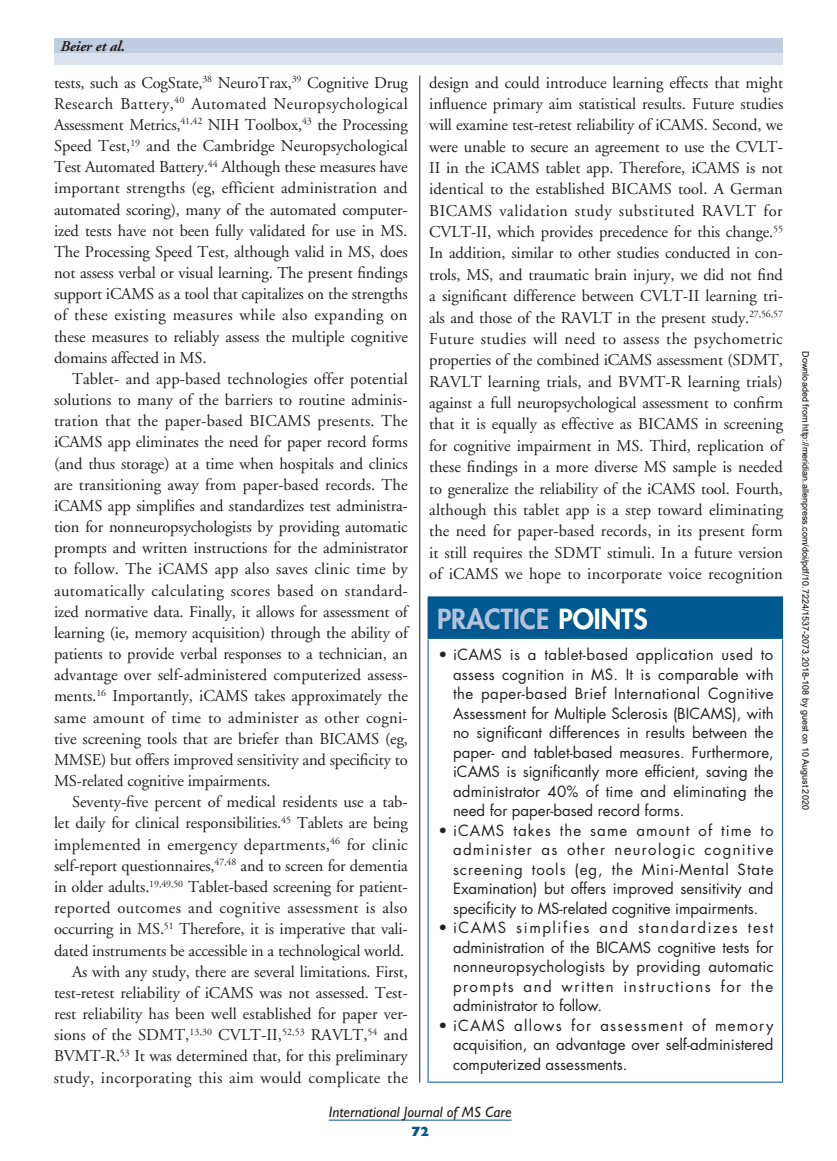
<style>
.page{position:relative;width:837px;height:1161px;background:#fff}
.page>*{position:absolute;margin:0;border:0;box-sizing:border-box;transform-origin:0 0}
.t1{font:800 27px "Futura";color:#b3c2da}
.Text{font:16.5px/21.1px "Adobe Garamond";letter-spacing:-.005em;color:#231f20;text-align:justify}
.Practice_Points{font:15px/19.5px "Futura";color:#231f20;text-align:justify}
.t2{font:italic 15px "Gill Sans";color:#231f20}
.Running_Head{font:italic 700 15px "Adobe Garamond";letter-spacing:-.01em;color:#231f20}
.t3{font:800 13.5px "Gill Sans";color:#005990}
.t4{font:9px "Arial";color:#000}
.s1{color:#fff}
</style>
<div class="page">
<div style="left:54px;top:53px;width:729px;height:12px;background:#dce2ed"></div>
<hr style="left:329px;top:1120px;width:183px;height:1px;background:#005990">
<div style="left:54px;top:38px;width:729px;height:15px;background:#c0cce0"></div>
<hr style="left:419px;top:76px;width:1px;height:1007px;background:#231f20">
<div style="left:428px;top:597px;width:355px;height:42px;background:#005990"></div>
<hr style="left:428px;top:639px;width:1px;height:443px;background:#005990">
<hr style="left:782px;top:639px;width:1px;height:443px;background:#005990">
<hr style="left:428px;top:1082px;width:355px;height:1px;background:#005990">
<hr style="left:428px;top:639px;width:354px;height:1px;background:#fff">
<p class="Running_Head" style="left:60px;top:38px;width:66px">Beier et al.</p>
<p class="Text" style="left:54px;top:72px;width:355px">tests, such as CogState,<sup>38</sup> NeuroTrax,<sup>39</sup> Cognitive Drug Research Battery,<sup>40</sup> Automated Neuropsychological Assessment Metrics,<sup>41,42</sup> NIH Toolbox,<sup>43</sup> the Processing Speed Test,<sup>19</sup> and the Cambridge Neuropsychological Test Automated Battery.<sup>44</sup> Although these measures have important strengths (eg, efficient administration and automated scoring), many of the automated computer&shy;ized tests have not been fully validated for use in MS.<br>The Processing Speed Test, although valid in MS, does not assess verbal or visual learning. The present findings support iCAMS as a tool that capitalizes on the strengths of these existing measures while also expanding on these measures to reliably assess the multiple cognitive domains affected in MS.</p>
<p class="Text" style="left:54px;top:369px;width:356px;text-indent:18px">Tablet- and app-based technologies offer potential solutions to many of the barriers to routine adminis&shy;tration that the paper-based BICAMS presents. The iCAMS app eliminates the need for paper record forms (and thus storage) at a time when hospitals and clinics are transitioning away from paper-based records. The iCAMS app simplifies and standardizes test administra&shy;tion for nonneuropsychologists by providing automatic prompts and written instructions for the administrator to follow. The iCAMS app also saves clinic time by automatically calculating scores based on standard&shy;ized normative data. Finally, it allows for assessment of learning (ie, memory acquisition) through the ability of patients to provide verbal responses to a technician, an advantage over self-administered computerized assess&shy;ments.<sup>16</sup> Importantly, iCAMS takes approximately the same amount of time to administer as other cogni&shy;tive screening tools that are briefer than BICAMS (eg, MMSE) but offers improved sensitivity and specificity to MS-related cognitive impairments.</p>
<p class="Text" style="left:54px;top:792px;width:355px;text-indent:18px">Seventy-five percent of medical residents use a tab&shy;let daily for clinical responsibilities.<sup>45</sup> Tablets are being implemented in emergency departments,<sup>46</sup> for clinic self-report questionnaires,<sup>47,48</sup> and to screen for dementia in older adults.<sup>19,49,50</sup> Tablet-based screening for patient&shy;reported outcomes and cognitive assessment is also occurring in MS.<sup>51</sup> Therefore, it is imperative that vali&shy;dated instruments be accessible in a technological world.</p>
<p class="Text" style="left:54px;top:961px;width:356px;text-indent:18px">As with any study, there are several limitations. First, test-retest reliability of iCAMS was not assessed. Test&shy;rest reliability has been well established for paper ver&shy;sions of the SDMT,<sup>13,30</sup> CVLT-II,<sup>52,53</sup> RAVLT,<sup>54</sup> and BVMT-R.<sup>53</sup> It was determined that, for this preliminary study, incorporating this aim would complicate the</p>
<p class="Text" style="left:429px;top:72px;width:356px">design and could introduce learning effects that might influence primary aim statistical results. Future studies will examine test-retest reliability of iCAMS. Second, we were unable to secure an agreement to use the CVLT-II in the iCAMS tablet app. Therefore, iCAMS is not identical to the established BICAMS tool. A German BICAMS validation study substituted RAVLT for CVLT-II, which provides precedence for this change.<sup>55<br></sup>In addition, similar to other studies conducted in con&shy;trols, MS, and traumatic brain injury, we did not find a significant difference between CVLT-II learning tri&shy;als and those of the RAVLT in the present study.<sup>27,56,57<br></sup>Future studies will need to assess the psychometric properties of the combined iCAMS assessment (SDMT, RAVLT learning trials, and BVMT-R learning trials) against a full neuropsychological assessment to confirm that it is equally as effective as BICAMS in screening for cognitive impairment in MS. Third, replication of these findings in a more diverse MS sample is needed to generalize the reliability of the iCAMS tool. Fourth, although this tablet app is a step toward eliminating the need for paper-based records, in its present form it still requires the SDMT stimuli. In a future version of iCAMS we hope to incorporate voice recognition</p>
<p class="t1" style="left:437px;top:601px;width:212px">PRACTICE <span class="s1">POINTS</span></p>
<p class="Practice_Points" style="left:453px;top:645px;width:322px;text-indent:-15px">• iCAMS is a tablet-based application used to assess cognition in MS. It is comparable with the paper-based Brief International Cognitive Assessment for Multiple Sclerosis (BICAMS), with no significant differences in results between the paper- and tablet-based measures. Furthermore, iCAMS is significantly more efficient, saving the administrator 40% of time and eliminating the need for paper-based record forms.</p>
<p class="Practice_Points" style="left:453px;top:820px;width:322px;text-indent:-15px">• iCAMS takes the same amount of time to administer as other neurologic cognitive screening tools (eg, the Mini-Mental State Examination) but offers improved sensitivity and specificity to MS-related cognitive impairments.</p>
<p class="Practice_Points" style="left:453px;top:918px;width:322px;text-indent:-15px">• iCAMS simplifies and standardizes test administration of the BICAMS cognitive tests for nonneuropsychologists by providing automatic prompts and written instructions for the administrator to follow.</p>
<p class="Practice_Points" style="left:453px;top:1015px;width:322px;text-indent:-15px">• iCAMS allows for assessment of memory acquisition, an advantage over self-administered computerized assessments.</p>
<p class="t2" style="left:329px;top:1103px;width:184px">International Journal of MS Care</p>
<p class="t3" style="left:411px;top:1124px;width:20px">72</p>
<p class="t4" style="left:809px;top:351px;width:460px;rotate:90deg">Downloaded from http://meridian.allenpress.com/doi/pdf/10.7224/1537-2073.2018-108 by guest on 10 August 2020</p>
</div>
